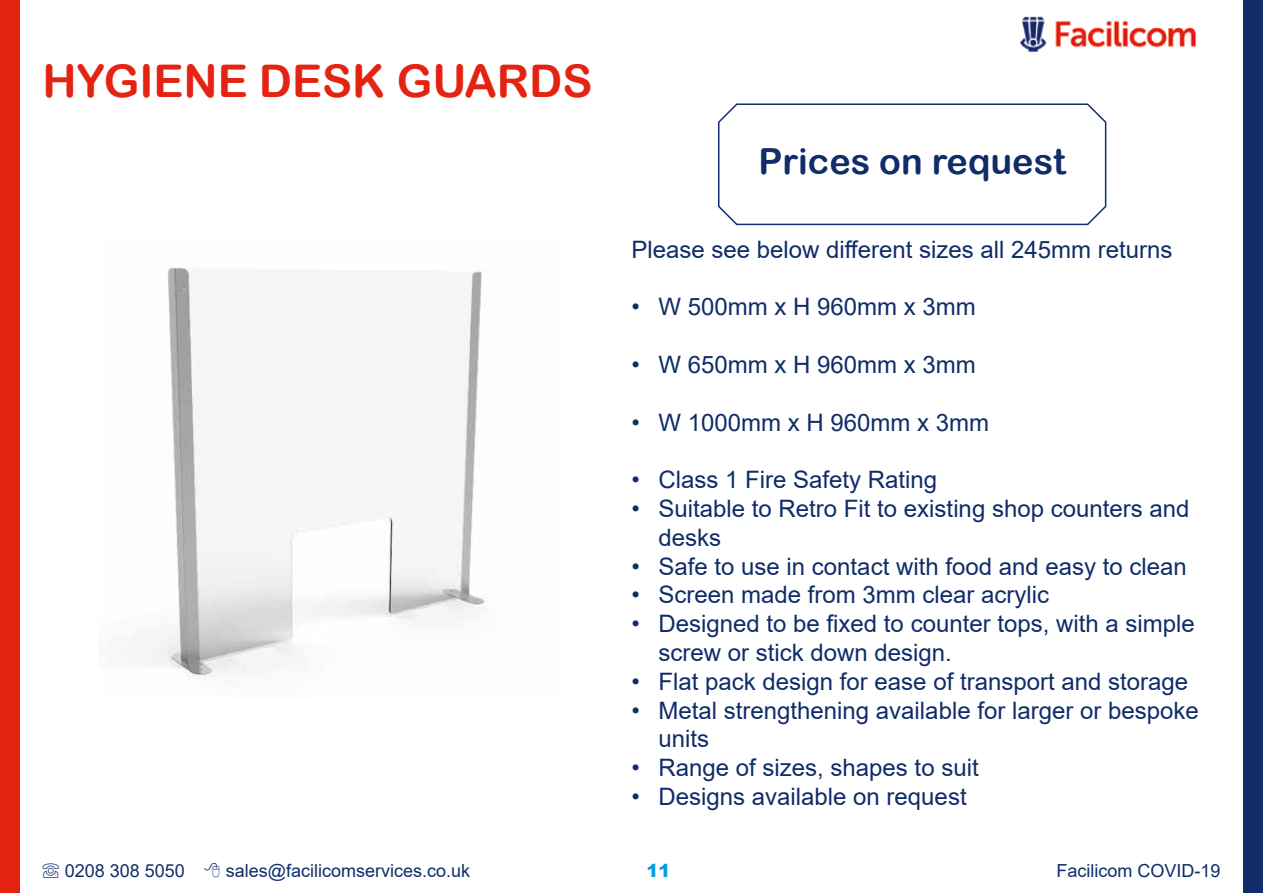
<style>
.page{position:relative;width:1263px;height:893px;background:#fff}
.page>*{position:absolute;margin:0;border:0;box-sizing:border-box;transform-origin:0 0}
.t1{font:45px "Arial Rounded MT Bold";color:#e42313}
.t2{font:36px "Arial Rounded MT Bold";color:#102d69}
.t3{font:24px/28.8px "Arial";color:#102d69}
.t4{font:18px "Arial";color:#102d69}
.t5{font:900 18px "Arial";color:#009fe3}
</style>
<div class="page">
<div style="left:1244px;top:0;width:19px;height:893px;background:#102d69"></div>
<div style="left:0;top:0;width:19px;height:893px;background:#e42313"></div>
<img style="left:1019px;top:16px;width:178px;height:36px">
<img style="left:150px;top:267px;width:338px;height:413px">
<svg style="left:718px;top:103px;width:389px;height:123px"></svg>
<h1 class="t1" style="left:43px;top:54px;width:551px">HYGIENE DESK GUARDS</h1>
<h2 class="t2" style="left:758px;top:140px;width:309px">Prices on request</h2>
<p class="t3" style="left:631px;top:235px;width:543px">Please see below different sizes all 245mm returns</p>
<p class="t3" style="left:631px;top:292px;width:346px">• W 500mm x H 960mm x 3mm</p>
<p class="t3" style="left:631px;top:350px;width:346px">• W 650mm x H 960mm x 3mm</p>
<p class="t3" style="left:631px;top:408px;width:359px">• W 1000mm x H 960mm x 3mm</p>
<p class="t3" style="left:631px;top:465px;width:307px">• Class 1 Fire Safety Rating</p>
<p class="t3" style="left:658px;top:494px;width:532px;text-indent:-27px">• Suitable to Retro Fit to existing shop counters and desks</p>
<p class="t3" style="left:631px;top:552px;width:557px">• Safe to use in contact with food and easy to clean</p>
<p class="t3" style="left:631px;top:580px;width:419px">• Screen made from 3mm clear acrylic</p>
<p class="t3" style="left:658px;top:609px;width:538px;text-indent:-27px">• Designed to be fixed to counter tops, with a simple screw or stick down design.</p>
<p class="t3" style="left:631px;top:667px;width:558px">• Flat pack design for ease of transport and storage</p>
<p class="t3" style="left:658px;top:696px;width:542px;text-indent:-27px">• Metal strengthening available for larger or bespoke units</p>
<p class="t3" style="left:631px;top:753px;width:349px">• Range of sizes, shapes to suit</p>
<p class="t3" style="left:631px;top:782px;width:337px">• Designs available on request</p>
<p class="t4" style="left:42px;top:858px;width:145px">☏ 0208 308 5050</p>
<p class="t4" style="left:226px;top:858px;width:246px">sales@facilicomservices.co.uk</p>
<p class="t5" style="left:646px;top:858px;width:26px">11</p>
<p class="t4" style="left:1056px;top:859px;width:166px">Facilicom COVID-19</p>
</div>
